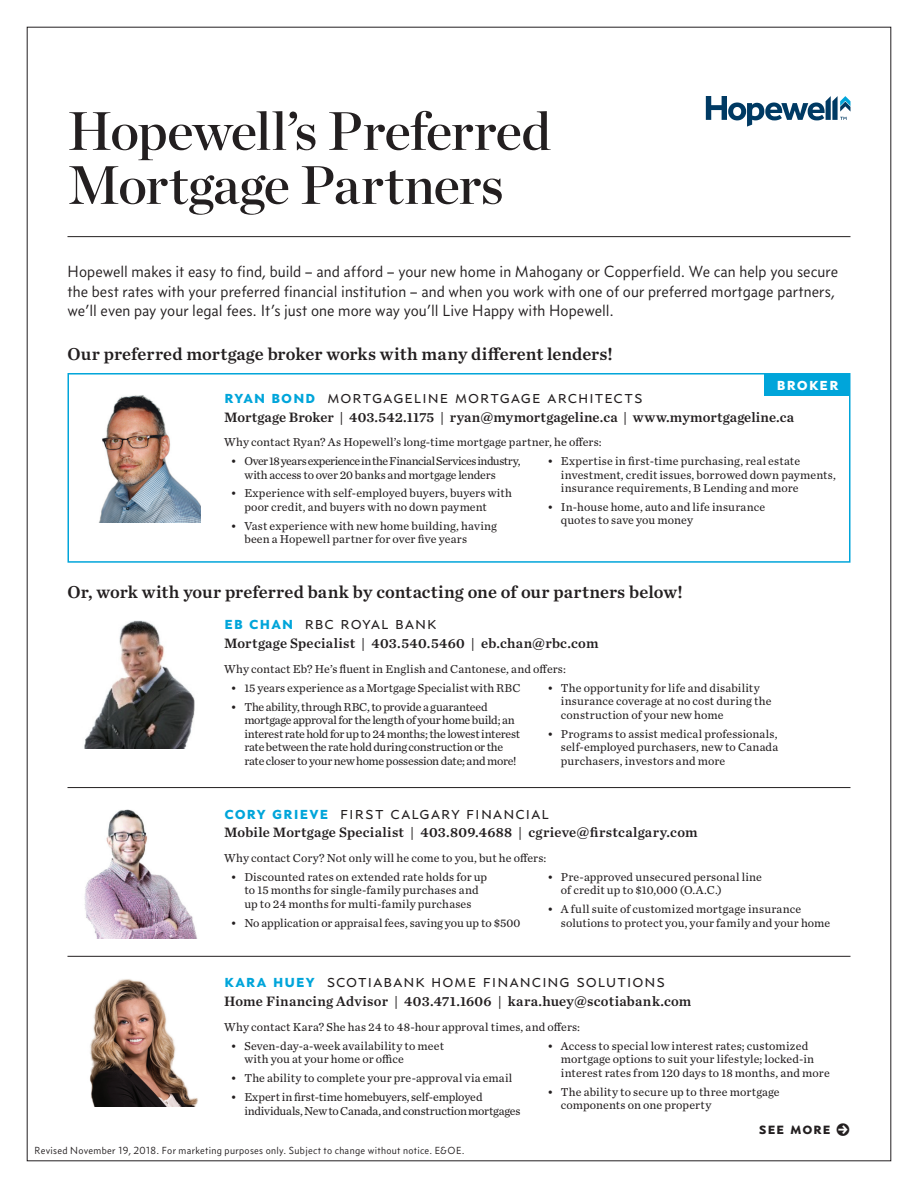
<style>
.page{position:relative;width:918px;height:1188px;background:#fff}
.page>*{position:absolute;margin:0;border:0;box-sizing:border-box;transform-origin:0 0}
.t1{font:54px/54px "Chronicle Display Semi";letter-spacing:-.015em;color:#231f20}
.t2{font:18px "Concourse C3";letter-spacing:.005em;color:#231f20}
.t3{font:18px "Chronicle Text G2 Semi";color:#231f20}
.t4{font:700 18px "Concourse C3";letter-spacing:.025em;color:#fff}
.t5{font:16.5px/19.5px "Concourse T3";color:#231f20}
.t6{font:700 16.5px "Concourse C3";letter-spacing:.015em;color:#231f20}
.t7{font:14.25px "Chronicle Text G2 Semi";letter-spacing:.015em;color:#231f20}
.t8{font:12px/13.5px "Chronicle Text G2";letter-spacing:.005em;color:#231f20}
.t9{font:12px/13.5px "Chronicle Text G2";letter-spacing:-.02em;color:#231f20}
.t10{font:12px/13.5px "Chronicle Text G2";letter-spacing:-.025em;color:#231f20}
.t11{font:12px/13.5px "Chronicle Text G2";letter-spacing:-.015em;color:#231f20}
.t12{font:10.5px "Concourse T3";letter-spacing:.03em;color:#231f20}
.s1{font-weight:700;color:#00a5da}
</style>
<div class="page">
<svg style="left:706px;top:96px;width:144px;height:31px"></svg>
<hr style="left:68px;top:236px;width:782px;height:1px;background:#231f20">
<hr style="left:68px;top:787px;width:782px;height:1px;background:#231f20">
<hr style="left:68px;top:956px;width:782px;height:1px;background:#231f20">
<img style="left:84px;top:620px;width:111px;height:129px">
<img style="left:84px;top:810px;width:113px;height:128px">
<img style="left:90px;top:979px;width:108px;height:128px">
<img style="left:98px;top:395px;width:102px;height:128px">
<div style="left:68px;top:373px;width:782px;height:190px;border:2px solid #00a5da"></div>
<div style="left:764px;top:375px;width:85px;height:21px;background:#00a5da"></div>
<p class="t1" style="left:68px;top:100px;width:485px">Hopewell’s Preferred<br>Mortgage Partners</p>
<p class="t5" style="left:68px;top:262px;width:772px">Hopewell makes it easy to find, build – and afford – your new home in Mahogany or Copperfield. We can help you secure the best rates with your preferred financial institution – and when you work with one of our preferred mortgage partners, we’ll even pay your legal fees. It’s just one more way you’ll Live Happy with Hopewell.</p>
<p class="t3" style="left:68px;top:339px;width:547px">Our preferred mortgage broker works with many different lenders!</p>
<p class="t4" style="left:777px;top:373px;width:64px">broker</p>
<p class="t2" style="left:224px;top:386px;width:420px"><span class="s1">ryan bond</span> mortgageline mortgage architects</p>
<p class="t7" style="left:224px;top:406px;width:572px">Mortgage Broker | 403.542.1175 | ryan@mymortgageline.ca | www.mymortgageline.ca</p>
<p class="t8" style="left:224px;top:435px;width:379px">Why contact Ryan? As Hopewell’s long-time mortgage partner, he offers:</p>
<p class="t10" style="left:244px;top:454px;width:278px;text-indent:-14px">• Over 18 years experience in the Financial Services industry, with access to over 20 banks and mortgage lenders</p>
<p class="t8" style="left:244px;top:486px;width:269px;text-indent:-14px">• Experience with self-employed buyers, buyers with poor credit, and buyers with no down payment</p>
<p class="t8" style="left:244px;top:518px;width:254px;text-indent:-14px">• Vast experience with new home building, having been a Hopewell partner for over five years</p>
<p class="t8" style="left:561px;top:454px;width:276px;text-indent:-14px">• Expertise in first-time purchasing, real estate investment, credit issues, borrowed down payments, insurance requirements, B Lending and more</p>
<p class="t8" style="left:561px;top:500px;width:206px;text-indent:-14px">• In-house home, auto and life insurance quotes to save you money</p>
<p class="t3" style="left:68px;top:578px;width:617px">Or, work with your preferred bank by contacting one of our partners below!</p>
<p class="t2" style="left:224px;top:613px;width:214px"><span class="s1">eb chan</span> rbc royal bank</p>
<p class="t7" style="left:224px;top:632px;width:376px">Mortgage Specialist | 403.540.5460 | eb.chan@rbc.com</p>
<p class="t8" style="left:224px;top:661px;width:343px">Why contact Eb? He’s fluent in English and Cantonese, and offers:</p>
<p class="t8" style="left:231px;top:680px;width:291px">• 15 years experience as a Mortgage Specialist with RBC</p>
<p class="t9" style="left:244px;top:699px;width:277px;text-indent:-14px">• The ability, through RBC, to provide a guaranteed mortgage approval for the length of your home build; an interest rate hold for up to 24 months; the lowest interest rate between the rate hold during construction or the rate closer to your new home possession date; and more!</p>
<p class="t8" style="left:561px;top:680px;width:212px;text-indent:-14px">• The opportunity for life and disability insurance coverage at no cost during the construction of your new home</p>
<p class="t8" style="left:561px;top:726px;width:219px;text-align:justify;text-indent:-14px">• Programs to assist medical professionals, self-employed purchasers, new to Canada purchasers, investors and more</p>
<p class="t2" style="left:224px;top:802px;width:327px"><span class="s1">cory grieve</span> first calgary financial</p>
<p class="t7" style="left:224px;top:821px;width:475px">Mobile Mortgage Specialist | 403.809.4688 | cgrieve@firstcalgary.com</p>
<p class="t8" style="left:224px;top:850px;width:324px">Why contact Cory? Not only will he come to you, but he offers:</p>
<p class="t8" style="left:231px;top:869px;width:258px;text-align:center">• Discounted rates on extended rate holds for up to 15 months for single-family purchases and<br>up to 24 months for multi-family purchases</p>
<p class="t8" style="left:231px;top:915px;width:291px">• No application or appraisal fees, saving you up to $500</p>
<p class="t8" style="left:561px;top:869px;width:203px;text-indent:-14px">• Pre-approved unsecured personal line of credit up to $10,000 (O.A.C.)</p>
<p class="t8" style="left:561px;top:902px;width:271px;text-indent:-14px">• A full suite of customized mortgage insurance solutions to protect you, your family and your home</p>
<p class="t2" style="left:224px;top:971px;width:443px"><span class="s1">kara huey</span> scotiabank home financing solutions</p>
<p class="t7" style="left:224px;top:990px;width:469px">Home Financing Advisor | 403.471.1606 | kara.huey@scotiabank.com</p>
<p class="t8" style="left:224px;top:1020px;width:358px">Why contact Kara? She has 24 to 48-hour approval times, and offers:</p>
<p class="t8" style="left:244px;top:1038px;width:201px;text-indent:-14px">• Seven-day-a-week availability to meet with you at your home or office</p>
<p class="t8" style="left:231px;top:1071px;width:283px">• The ability to complete your pre-approval via email</p>
<p class="t11" style="left:244px;top:1090px;width:278px;text-indent:-14px">• Expert in first-time homebuyers, self-employed individuals, New to Canada, and construction mortgages</p>
<p class="t8" style="left:561px;top:1038px;width:270px;text-indent:-14px">• Access to special low interest rates; customized mortgage options to suit your lifestyle; locked-in interest rates from 120 days to 18 months, and more</p>
<p class="t8" style="left:561px;top:1084px;width:220px;text-indent:-14px">• The ability to secure up to three mortgage components on one property</p>
<p class="t12" style="left:35px;top:1144px;width:432px">Revised November 19, 2018. For marketing purposes only. Subject to change without notice. E&amp;OE.</p>
<p class="t6" style="left:759px;top:1118px;width:93px">see more (→)</p>
</div>
